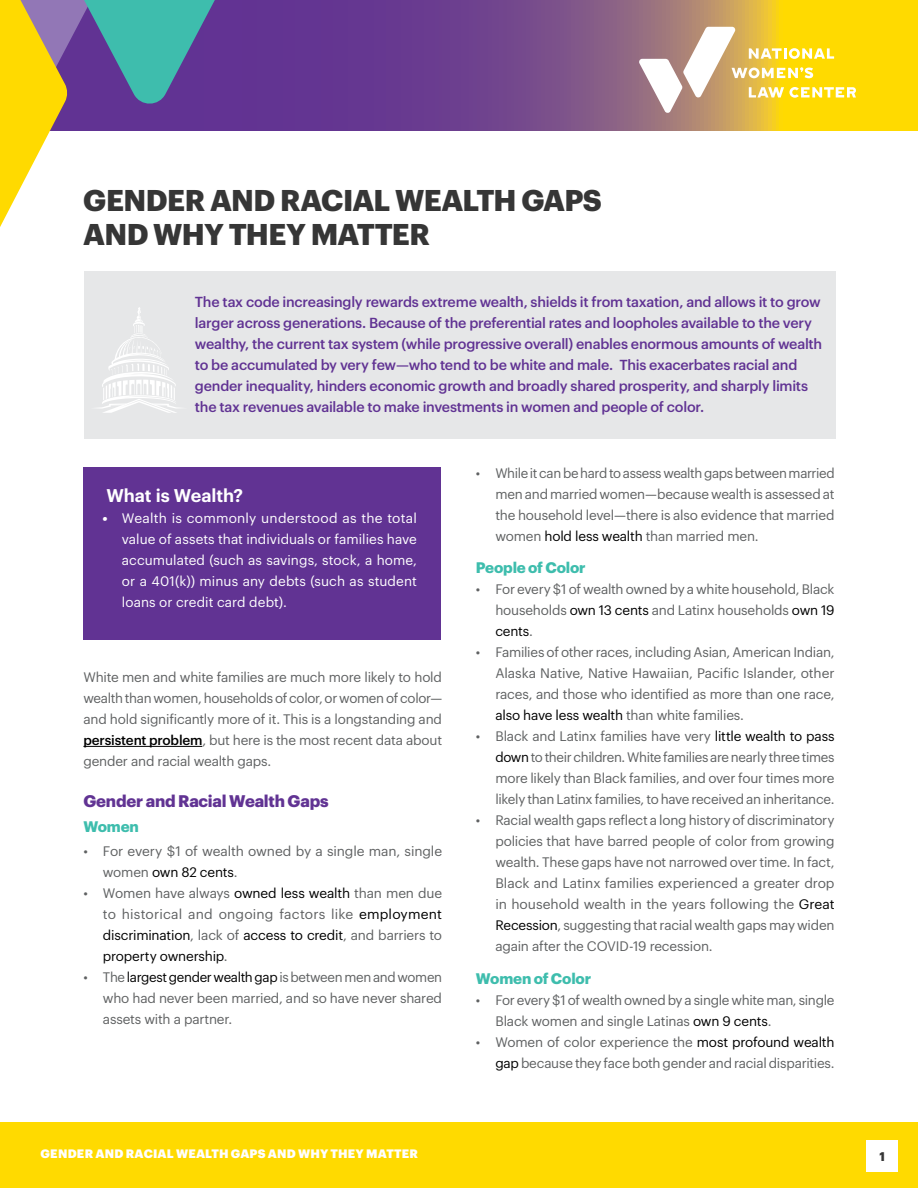
<style>
.page{position:relative;width:918px;height:1188px;background:#fff}
.page>*{position:absolute;margin:0;border:0;box-sizing:border-box;transform-origin:0 0}
.t1{font:700 29.4px/33.8px "Graphik";letter-spacing:-.025em;color:#363636}
.t2{font:600 18px "Graphik";letter-spacing:-.005em;color:#fff}
.t3{font:700 16.5px "Graphik";letter-spacing:-.015em;color:#613393}
.t4{font:700 15px "Graphik";letter-spacing:-.01em;color:#3ebdad}
.t5{font:500 14.25px/21px "Graphik";letter-spacing:-.015em;color:#613393}
.t6{font:13.5px/21px "Graphik";letter-spacing:-.015em;color:#5f6162;text-align:justify}
.t7{font:13.5px/21px "Graphik";letter-spacing:.01em;color:#fff;text-align:justify}
.t8{font:700 12.3px "Graphik";color:#363636}
.t9{font:900 12px "Graphik";letter-spacing:.01em;color:#fff}
.s1{font-weight:700;font-style:italic}
.s2{font-weight:500;color:#000}
.s3{color:#000}
</style>
<div class="page">
<div style="left:85px;top:271px;width:751px;height:168px;background:#e6e7e8"></div>
<svg style="left:365px;top:0;width:553px;height:131px;background:#9b7269"></svg>
<hr style="left:83px;top:746px;width:119px;height:1px;background:#000">
<div style="left:0;top:1122px;width:918px;height:66px;background:#ffda00"></div>
<svg style="left:0;top:0;width:365px;height:227px"></svg>
<div style="left:867px;top:1141px;width:31px;height:31px;background:#fff"></div>
<svg style="left:99px;top:307px;width:80px;height:106px"></svg>
<svg style="left:638px;top:27px;width:218px;height:86px"></svg>
<div style="left:83px;top:467px;width:358px;height:173px;background:#613393"></div>
<h1 class="t1" style="left:83px;top:181px;width:520px">GENDER AND RACIAL WEALTH GAPS<br>AND WHY THEY MATTER</h1>
<p class="t5" style="left:195px;top:290px;width:629px">The tax code increasingly rewards extreme wealth, shields it from taxation, and allows it to grow larger across generations. Because of the preferential rates and loopholes available to the very wealthy, the current tax system (while progressive overall) enables enormous amounts of wealth to be accumulated by very few—who tend to be white and male. This exacerbates racial and gender inequality, hinders economic growth and broadly shared prosperity, and sharply limits the tax revenues available to make investments in women and people of color.</p>
<h2 class="t2" style="left:106px;top:482px;width:138px">What is Wealth?</h2>
<p class="t7" style="left:122px;top:507px;width:297px;text-indent:-20px"><span class="s1">•</span> Wealth is commonly understood as the total value of assets that individuals or families have accumulated (such as savings, stock, a home, or a 401(k)) minus any debts (such as student loans or credit card debt).</p>
<p class="t6" style="left:83px;top:666px;width:360px">White men and white families are much more likely to hold wealth than women, households of color, or women of color— and hold significantly more of it. This is a longstanding and <span class="s2">persistent problem</span>, but here is the most recent data about gender and racial wealth gaps.</p>
<p class="t3" style="left:83px;top:789px;width:247px">Gender and Racial Wealth Gaps</p>
<p class="t4" style="left:83px;top:815px;width:57px">Women</p>
<p class="t6" style="left:103px;top:840px;width:341px;text-indent:-20px">• For every $1 of wealth owned by a single man, single women <span class="s3">own 82 cents</span>.</p>
<p class="t6" style="left:103px;top:882px;width:341px;text-indent:-20px">• Women have always <span class="s3">owned less wealth</span> than men due to historical and ongoing factors like <span class="s3">employment discrimination</span>, lack of <span class="s3">access to credit</span>, and barriers to <span class="s3">property ownership</span>.</p>
<p class="t6" style="left:103px;top:966px;width:341px;text-indent:-20px">• The <span class="s3">largest gender wealth gap</span> is between men and women who had never been married, and so have never shared assets with a partner.</p>
<p class="t6" style="left:495px;top:462px;width:341px;text-indent:-20px">• While it can be hard to assess wealth gaps between married men and married women—because wealth is assessed at the household level—there is also evidence that married women <span class="s3">hold less wealth</span> than married men.</p>
<p class="t4" style="left:476px;top:556px;width:111px">People of Color</p>
<p class="t6" style="left:495px;top:578px;width:341px;text-indent:-20px">• For every $1 of wealth owned by a white household, Black households <span class="s3">own 13 cents</span> and Latinx households <span class="s3">own 19 cents</span>.</p>
<p class="t6" style="left:495px;top:641px;width:341px;text-indent:-20px">• Families of other races, including Asian, American Indian, Alaska Native, Native Hawaiian, Pacific Islander, other races, and those who identified as more than one race, <span class="s3">also have less wealth</span> than white families.</p>
<p class="t6" style="left:495px;top:725px;width:341px;text-indent:-19px">• Black and Latinx families have very <span class="s3">little wealth to pass down</span> to their children. White families are nearly three times more likely than Black families, and over four times more likely than Latinx families, to have received an inheritance.</p>
<p class="t6" style="left:495px;top:809px;width:341px;text-indent:-20px">• Racial wealth gaps reflect a long history of discriminatory policies that have barred people of color from growing wealth. These gaps have not narrowed over time. In fact, Black and Latinx families experienced a greater drop in household wealth in the years following the <span class="s3">Great Recession</span>, suggesting that racial wealth gaps may widen again after the COVID-19 recession.</p>
<p class="t4" style="left:476px;top:967px;width:117px">Women of Color</p>
<p class="t6" style="left:495px;top:988px;width:341px;text-indent:-20px">• For every $1 of wealth owned by a single white man, single<br>Black women and single Latinas <span class="s3">own 9 cents</span>.</p>
<p class="t6" style="left:476px;top:1030px;width:360px;text-align:right">• Women of color experience the <span class="s3">most profound wealth gap</span> because they face both gender and racial disparities.</p>
<p class="t9" style="left:41px;top:1144px;width:379px">GENDER AND RACIAL WEALTH GAPS AND WHY THEY MATTER</p>
<p class="t8" style="left:880px;top:1147px;width:7px">1</p>
</div>
